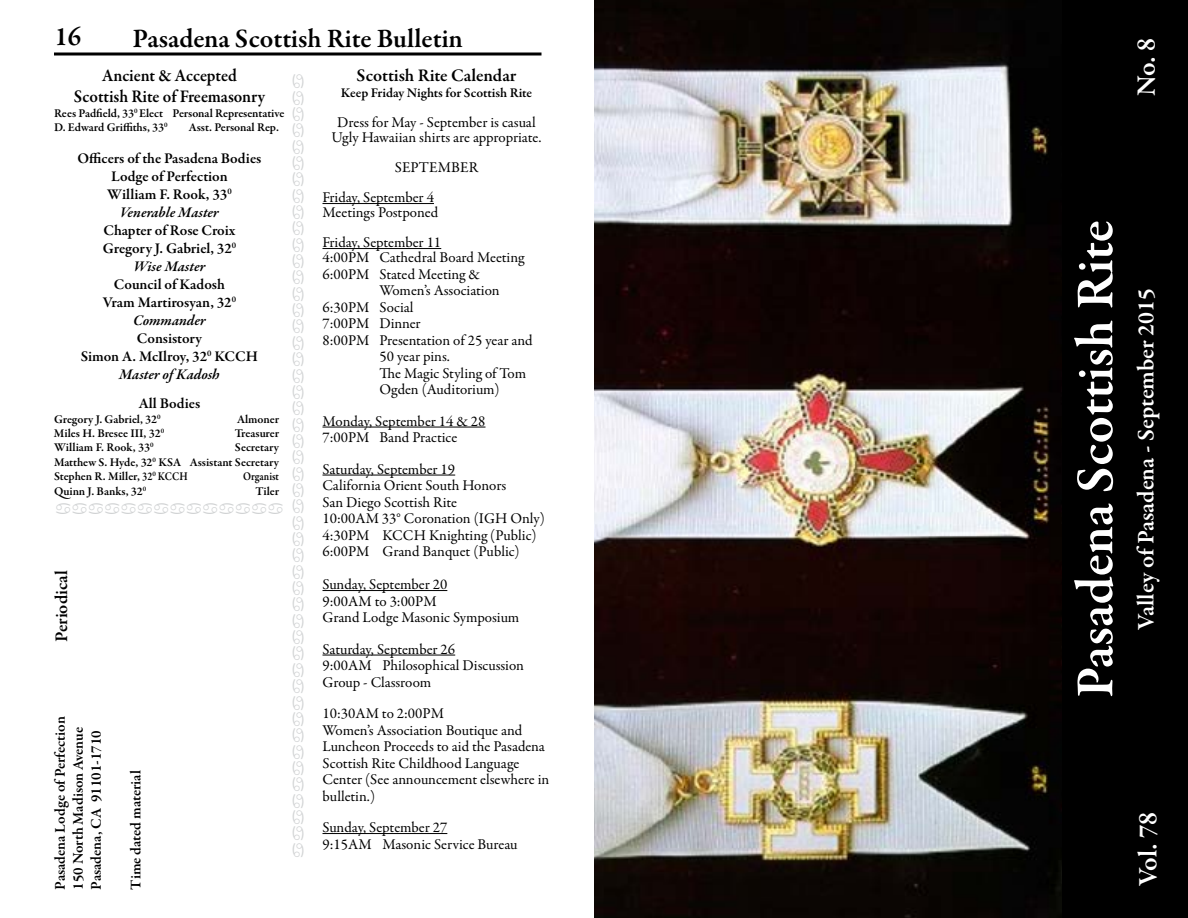
<style>
.page{position:relative;width:1188px;height:918px;background:#fff}
.page>*{position:absolute;margin:0;border:0;box-sizing:border-box;transform-origin:0 0}
.t1{font:600 54px "Garamond Premr Pro";letter-spacing:-.005em;color:#fff}
.t2{font:600 27px "Garamond Premr Pro";color:#000}
.t3{font:600 27px "Garamond Premr Pro";color:#fff}
.t4{font:600 24px "Garamond Premr Pro";color:#fff}
.t5{font:600 18px/21.6px "Garamond Premr Pro";color:#000;text-align:center;scale:.94 1}
.t6{font:600 18px "Garamond Premr Pro";color:#000}
.t7{font:15px/16.5px "Garamond Premr Pro";color:#000}
.t8{font:600 15px/18px "Garamond Premr Pro";color:#000;text-align:center}
.t9{font:600 13.5px "Garamond Premr Pro";letter-spacing:-.005em;color:#000}
.t10{font:600 12px/14.4px "Garamond Premr Pro";color:#000}
.t11{font:600 12px "Garamond Premr Pro";color:#000;scale:.85 1}
.s1{font-style:italic}
</style>
<div class="page">
<hr style="left:322px;top:203px;width:112px;height:1px;background:#000">
<hr style="left:322px;top:248px;width:119px;height:1px;background:#000">
<hr style="left:322px;top:427px;width:164px;height:1px;background:#000">
<hr style="left:322px;top:475px;width:133px;height:1px;background:#000">
<hr style="left:322px;top:590px;width:125px;height:1px;background:#000">
<hr style="left:322px;top:655px;width:133px;height:1px;background:#000">
<hr style="left:322px;top:833px;width:125px;height:1px;background:#000">
<svg style="left:54px;top:52px;width:488px;height:4px;background:#3f3f3f"></svg>
<div style="left:1062px;top:0;width:100px;height:918px;background:#000"></div>
<div style="left:1126px;top:0;width:62px;height:918px;background:#000"></div>
<img style="left:594px;top:0;width:468px;height:918px">
<h2 class="t2" style="left:54px;top:20px;width:28px">16</h2>
<h2 class="t2" style="left:133px;top:22px;width:332px">Pasadena Scottish Rite Bulletin</h2>
<p class="t5" style="left:74px;top:64px;width:205px">Ancient &amp; Accepted<br>Scottish Rite of Freemasonry</p>
<p class="t10" style="left:54px;top:106px;width:232px">Rees Padfield, 33<sup>0</sup> Elect Personal Representative<br>D. Edward Griffiths, 33<sup>0</sup></p>
<p class="t10" style="left:189px;top:120px;width:92px">Asst. Personal Rep.</p>
<p class="t8" style="left:78px;top:150px;width:185px">Officers of the Pasadena Bodies<br>Lodge of Perfection<br>William F. Rook, 33<sup>0<br></sup><span class="s1">Venerable Master</span></p>
<p class="t8" style="left:103px;top:222px;width:135px">Chapter of Rose Croix<br>Gregory J. Gabriel, 32<sup>0<br></sup><span class="s1">Wise Master</span></p>
<p class="t8" style="left:103px;top:276px;width:135px">Council of Kadosh<br>Vram Martirosyan, 32<sup>0<br></sup><span class="s1">Commander</span></p>
<p class="t8" style="left:81px;top:330px;width:179px">Consistory<br>Simon A. McIlroy, 32<sup>0</sup> KCCH<br><span class="s1">Master of Kadosh</span></p>
<p class="t8" style="left:139px;top:395px;width:63px">All Bodies</p>
<p class="t10" style="left:54px;top:412px;width:108px">Gregory J. Gabriel, 32<sup>0</sup></p>
<p class="t10" style="left:237px;top:412px;width:43px">Almoner</p>
<p class="t10" style="left:54px;top:426px;width:112px">Miles H. Bresee III, 32<sup>0</sup></p>
<p class="t10" style="left:235px;top:426px;width:46px">Treasurer</p>
<p class="t10" style="left:54px;top:441px;width:101px">William F. Rook, 33<sup>0</sup></p>
<p class="t10" style="left:54px;top:441px;width:226px;text-align:justify;text-indent:181px">Secretary Matthew S. Hyde, 32<sup>0</sup> KSA Assistant Secretary Stephen R. Miller, 32<sup>0</sup> KCCH</p>
<p class="t11" style="left:243px;top:469px;width:44px">Organist</p>
<p class="t10" style="left:54px;top:484px;width:94px">Quinn J. Banks, 32<sup>0</sup></p>
<p class="t10" style="left:255px;top:484px;width:25px">Tiler</p>
<p class="t6" style="left:51px;top:642px;width:73px;rotate:-90deg">Periodical</p>
<p class="t8" style="left:51px;top:890px;width:175px;text-align:left;rotate:-90deg">Pasadena Lodge of Perfection<br>150 North Madison Avenue<br>Pasadena, CA 91101-1710</p>
<p class="t8" style="left:127px;top:890px;width:121px;rotate:-90deg">Time dated material</p>
<p class="t6" style="left:357px;top:64px;width:161px">Scottish Rite Calendar</p>
<p class="t9" style="left:341px;top:85px;width:193px">Keep Friday Nights for Scottish Rite</p>
<p class="t7" style="left:332px;top:115px;width:211px;line-height:15px;text-align:center">Dress for May - September is casual<br>Ugly Hawaiian shirts are appropriate.</p>
<p class="t7" style="left:323px;top:153px;width:157px;line-height:30px;text-indent:72px">SEPTEMBER<br>Friday, September 4</p>
<p class="t7" style="left:323px;top:198px;width:120px;line-height:30px">Meetings Postponed<br>Friday, September 11</p>
<p class="t7" style="left:323px;top:249px;width:203px">4:00PM Cathedral Board Meeting</p>
<p class="t7" style="left:323px;top:266px;width:159px">6:00PM Stated Meeting &amp;</p>
<p class="t7" style="left:379px;top:282px;width:122px">Women’s Association</p>
<p class="t7" style="left:323px;top:299px;width:93px">6:30PM Social</p>
<p class="t7" style="left:323px;top:315px;width:100px">7:00PM Dinner</p>
<p class="t7" style="left:323px;top:332px;width:212px">8:00PM Presentation of 25 year and</p>
<p class="t7" style="left:379px;top:348px;width:72px">50 year pins.</p>
<p class="t7" style="left:379px;top:365px;width:148px">The Magic Styling of Tom</p>
<p class="t7" style="left:379px;top:381px;width:122px">Ogden (Auditorium)</p>
<p class="t7" style="left:323px;top:413px;width:165px">Monday, September 14 &amp; 28<br>7:00PM Band Practice</p>
<p class="t7" style="left:323px;top:461px;width:224px">Saturday, September 19<br>California Orient South Honors<br>San Diego Scottish Rite<br>10:00AM 33° Coronation (IGH Only)<br>4:30PM KCCH Knighting (Public)<br>6:00PM Grand Banquet (Public)</p>
<p class="t7" style="left:323px;top:576px;width:198px">Sunday, September 20<br>9:00AM to 3:00PM<br>Grand Lodge Masonic Symposium</p>
<p class="t7" style="left:323px;top:641px;width:203px">Saturday, September 26<br>9:00AM Philosophical Discussion<br>Group - Classroom</p>
<p class="t7" style="left:323px;top:705px;width:228px">10:30AM to 2:00PM<br>Women’s Association Boutique and<br>Luncheon Proceeds to aid the Pasadena<br>Scottish Rite Childhood Language<br>Center (See announcement elsewhere in bulletin.)</p>
<p class="t7" style="left:323px;top:819px;width:197px">Sunday, September 27<br>9:15AM Masonic Service Bureau</p>
<h2 class="t3" style="left:1130px;top:51px;width:15px;rotate:-90deg">7</h2>
<h2 class="t3" style="left:1130px;top:96px;width:60px;rotate:-90deg">No. 8</h2>
<h1 class="t1" style="left:1063px;top:698px;width:479px;rotate:-90deg">Pasadena Scottish Rite</h1>
<h3 class="t4" style="left:1131px;top:636px;width:356px;rotate:-90deg">Val ey of Pasadena - July/August 2014</h3>
<h3 class="t4" style="left:1131px;top:630px;width:344px;rotate:-90deg">Valley of Pasadena - September 2015</h3>
<h2 class="t3" style="left:1132px;top:825px;width:15px;rotate:-90deg">7</h2>
<h2 class="t3" style="left:1132px;top:886px;width:76px;rotate:-90deg">Vol. 78</h2>
</div>
